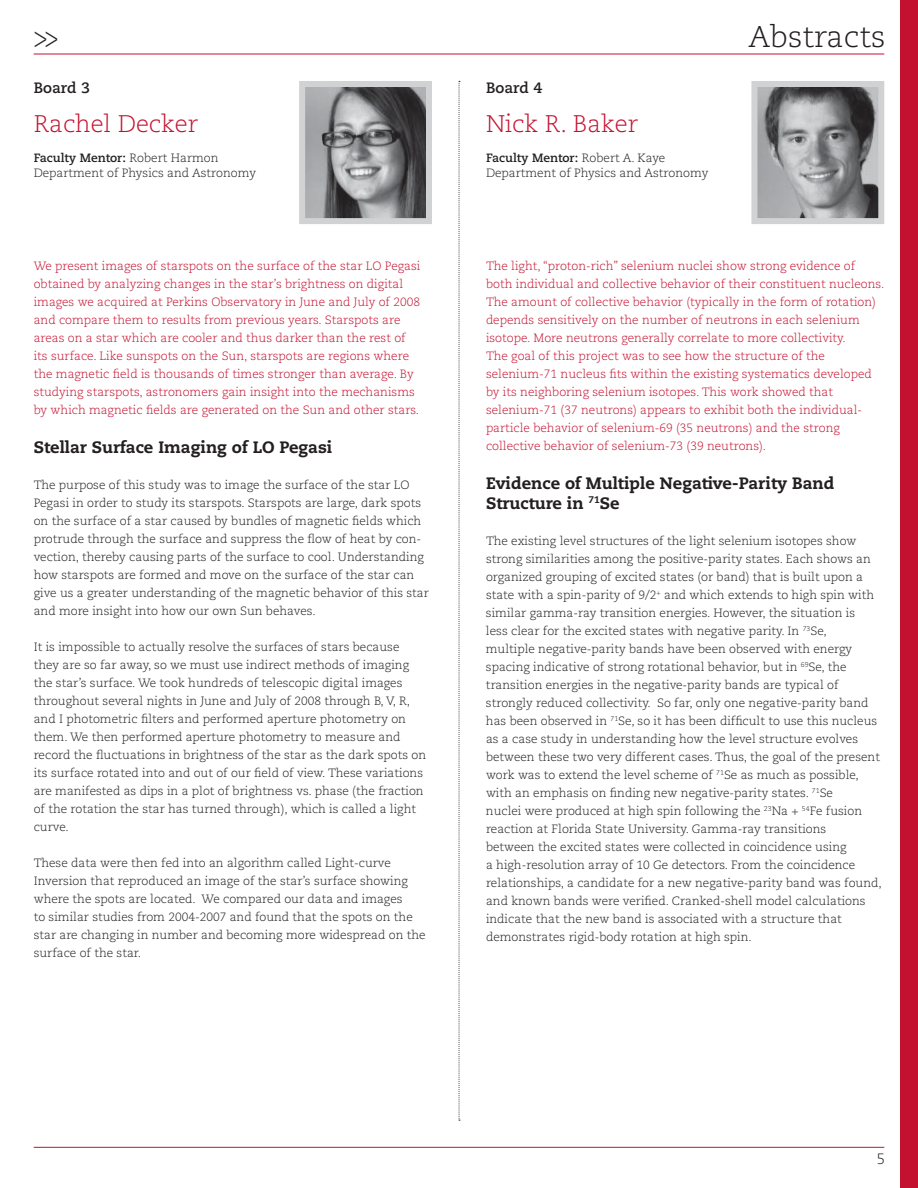
<style>
.page{position:relative;width:918px;height:1188px;background:#fff}
.page>*{position:absolute;margin:0;border:0;box-sizing:border-box;transform-origin:0 0}
.t1{font:300 30px "Caecilia LT Std";color:#231f20}
.t2{font:300 30px "Caecilia LT Std";color:#231f20;scale:.75 1}
.t3{font:300 24px "Caecilia LT Std";color:#c41130}
.t4{font:800 16.5px/19.5px "Caecilia LT Std";color:#231f20}
.t5{font:700 15px "Caecilia LT Std";color:#231f20}
.t6{font:300 15px "Caecilia LT Std";color:#231f20}
.t7{font:300 12px/18px "Caecilia LT Std";color:#231f20}
.t8{font:300 12px/18px "Caecilia LT Std";color:#c41130}
.s1{font-weight:700}
</style>
<div class="page">
<div style="left:901px;top:0;width:17px;height:1188px;background:#c41130"></div>
<hr style="left:34px;top:54px;width:850px;height:1px;background:#c41130">
<hr style="left:34px;top:1147px;width:850px;height:1px;background:#c41130">
<img style="left:306px;top:88px;width:119px;height:129px">
<div style="left:299px;top:81px;width:133px;height:143px;border:6px solid #d1d2d4"></div>
<img style="left:758px;top:88px;width:119px;height:129px">
<div style="left:751px;top:81px;width:133px;height:143px;border:6px solid #d1d2d4"></div>
<svg style="left:459px;top:81px;width:1px;height:1040px"></svg>
<h1 class="t2" style="left:34px;top:21px;width:35px">&gt;&gt;</h1>
<h1 class="t1" style="left:749px;top:21px;width:138px">Abstracts</h1>
<p class="t5" style="left:34px;top:80px;width:58px">Board 3</p>
<h2 class="t3" style="left:34px;top:111px;width:166px">Rachel Decker</h2>
<p class="t7" style="left:34px;top:150px;width:224px;line-height:15px"><span class="s1">Faculty Mentor:</span> Robert Harmon<br>Department of Physics and Astronomy</p>
<p class="t5" style="left:486px;top:80px;width:58px">Board 4</p>
<h2 class="t3" style="left:486px;top:111px;width:154px">Nick R. Baker</h2>
<p class="t7" style="left:486px;top:150px;width:224px;line-height:15px"><span class="s1">Faculty Mentor:</span> Robert A. Kaye<br>Department of Physics and Astronomy</p>
<p class="t8" style="left:34px;top:258px;width:388px">We present images of starspots on the surface of the star LO Pegasi obtained by analyzing changes in the star’s brightness on digital images we acquired at Perkins Observatory in June and July of 2008 and compare them to results from previous years. Starspots are areas on a star which are cooler and thus darker than the rest of its surface. Like sunspots on the Sun, starspots are regions where the magnetic field is thousands of times stronger than average. By studying starspots, astronomers gain insight into the mechanisms by which magnetic fields are generated on the Sun and other stars.</p>
<h3 class="t4" style="left:34px;top:439px;width:300px">Stellar Surface Imaging of LO Pegasi</h3>
<p class="t7" style="left:34px;top:477px;width:397px">The purpose of this study was to image the surface of the star LO Pegasi in order to study its starspots. Starspots are large, dark spots on the surface of a star caused by bundles of magnetic fields which protrude through the surface and suppress the flow of heat by con&shy;vection, thereby causing parts of the surface to cool. Understanding how starspots are formed and move on the surface of the star can give us a greater understanding of the magnetic behavior of this star and more insight into how our own Sun behaves.</p>
<p class="t7" style="left:34px;top:639px;width:394px">It is impossible to actually resolve the surfaces of stars because they are so far away, so we must use indirect methods of imaging the star’s surface. We took hundreds of telescopic digital images throughout several nights in June and July of 2008 through B, V, R, and I photometric filters and performed aperture photometry on them. We then performed aperture photometry to measure and record the fluctuations in brightness of the star as the dark spots on its surface rotated into and out of our field of view. These variations are manifested as dips in a plot of brightness vs. phase (the fraction of the rotation the star has turned through), which is called a light curve.</p>
<p class="t7" style="left:34px;top:855px;width:394px">These data were then fed into an algorithm called Light-curve Inversion that reproduced an image of the star’s surface showing where the spots are located. We compared our data and images<br>to similar studies from 2004-2007 and found that the spots on the star are changing in number and becoming more widespread on the surface of the star.</p>
<p class="t8" style="left:486px;top:258px;width:400px">The light, “proton-rich” selenium nuclei show strong evidence of both individual and collective behavior of their constituent nucleons.<br>The amount of collective behavior (typically in the form of rotation) depends sensitively on the number of neutrons in each selenium isotope. More neutrons generally correlate to more collectivity.<br>The goal of this project was to see how the structure of the selenium-71 nucleus fits within the existing systematics developed by its neighboring selenium isotopes. This work showed that selenium-71 (37 neutrons) appears to exhibit both the individual&shy;particle behavior of selenium-69 (35 neutrons) and the strong collective behavior of selenium-73 (39 neutrons).</p>
<h3 class="t4" style="left:486px;top:475px;width:350px">Evidence of Multiple Negative-Parity Band<br>Structure in <sup>71</sup>Se</h3>
<p class="t7" style="left:486px;top:532px;width:397px">The existing level structures of the light selenium isotopes show strong similarities among the positive-parity states. Each shows an organized grouping of excited states (or band) that is built upon a state with a spin-parity of 9/2<sup>+</sup> and which extends to high spin with similar gamma-ray transition energies. However, the situation is<br>less clear for the excited states with negative parity. In <sup>73</sup>Se,<br>multiple negative-parity bands have been observed with energy spacing indicative of strong rotational behavior, but in <sup>69</sup>Se, the transition energies in the negative-parity bands are typical of strongly reduced collectivity. So far, only one negative-parity band has been observed in <sup>71</sup>Se, so it has been difficult to use this nucleus as a case study in understanding how the level structure evolves between these two very different cases. Thus, the goal of the present work was to extend the level scheme of <sup>71</sup>Se as much as possible, with an emphasis on finding new negative-parity states. <sup>71</sup>Se<br>nuclei were produced at high spin following the <sup>23</sup>Na + <sup>54</sup>Fe fusion reaction at Florida State University. Gamma-ray transitions<br>between the excited states were collected in coincidence using<br>a high-resolution array of 10 Ge detectors. From the coincidence relationships, a candidate for a new negative-parity band was found, and known bands were verified. Cranked-shell model calculations indicate that the new band is associated with a structure that demonstrates rigid-body rotation at high spin.</p>
<p class="t6" style="left:877px;top:1152px;width:10px">5</p>
</div>
